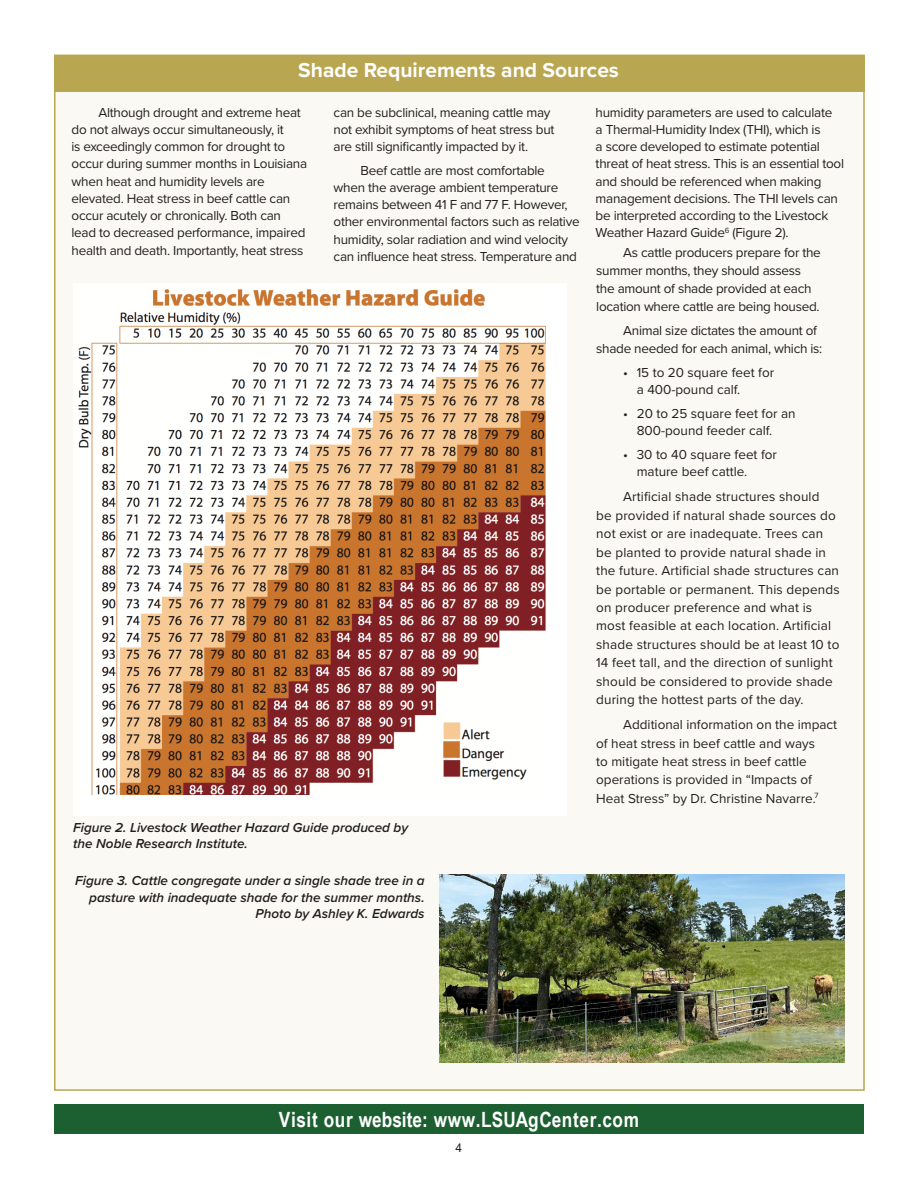
<style>
.page{position:relative;width:918px;height:1188px;background:#fff}
.page>*{position:absolute;margin:0;border:0;box-sizing:border-box;transform-origin:0 0}
.t1{font:700 21px "Arial Narrow";letter-spacing:.03em;color:#fff}
.H3{font:700 21px "Proxima Nova";color:#fff}
.t2{font:13.5px/17.2px "Proxima Nova";letter-spacing:-.02em;color:#231f20}
.t3{font:13.5px/18.5px "Proxima Nova";letter-spacing:.01em;color:#231f20}
.t4{font:13.5px/18.5px "Proxima Nova";color:#231f20}
.t5{font:italic 600 13.5px/16.5px "Proxima Nova";color:#231f20}
.t6{font:12px "Arial";color:#231f20}
</style>
<div class="page">
<div style="left:54px;top:1104px;width:810px;height:30px;background:#1c5f30"></div>
<div style="left:54px;top:55px;width:811px;height:1036px;background:#faf9f4;border:2px solid #b9a650"></div>
<div style="left:54px;top:55px;width:810px;height:37px;background:#b9a650"></div>
<img style="left:78px;top:289px;width:468px;height:506px">
<img style="left:440px;top:875px;width:404px;height:188px">
<div style="left:546px;top:283px;width:21px;height:518px;background:#fff"></div>
<div style="left:73px;top:795px;width:494px;height:21px;background:#fff"></div>
<h2 class="H3" style="left:298px;top:55px;width:322px">Shade Requirements and Sources</h2>
<p class="t2" style="left:72px;top:103px;width:237px;text-indent:27px">Although drought and extreme heat do not always occur simultaneously, it<br>is exceedingly common for drought to occur during summer months in Louisiana when heat and humidity levels are elevated. Heat stress in beef cattle can occur acutely or chronically. Both can lead to decreased performance, impaired health and death. Importantly, heat stress</p>
<p class="t2" style="left:334px;top:103px;width:222px">can be subclinical, meaning cattle may not exhibit symptoms of heat stress but are still significantly impacted by it.</p>
<p class="t2" style="left:596px;top:103px;width:250px">humidity parameters are used to calculate<br>a Thermal-Humidity Index (THI), which is<br>a score developed to estimate potential threat of heat stress. This is an essential tool and should be referenced when making management decisions. The THI levels can be interpreted according to the Livestock Weather Hazard Guide<sup>6</sup> (Figure 2).</p>
<p class="t2" style="left:334px;top:161px;width:248px;text-indent:27px">Beef cattle are most comfortable when the average ambient temperature remains between 41 F and 77 F. However, other environmental factors such as relative humidity, solar radiation and wind velocity can influence heat stress. Temperature and</p>
<p class="t2" style="left:596px;top:243px;width:226px;line-height:18px;text-indent:27px">As cattle producers prepare for the summer months, they should assess the amount of shade provided at each location where cattle are being housed.</p>
<p class="t2" style="left:596px;top:321px;width:228px;line-height:18px;text-indent:27px">Animal size dictates the amount of shade needed for each animal, which is:</p>
<p class="t4" style="left:637px;top:363px;width:139px;line-height:17.2px;text-indent:-14px">• 15 to 20 square feet for a 400-pound calf.</p>
<p class="t4" style="left:637px;top:404px;width:160px;line-height:17.2px;text-indent:-14px">• 20 to 25 square feet for an<br>800-pound feeder calf.</p>
<p class="t4" style="left:637px;top:445px;width:142px;line-height:17.2px;text-indent:-14px">• 30 to 40 square feet for mature beef cattle.</p>
<p class="t3" style="left:596px;top:487px;width:245px;text-indent:27px">Artificial shade structures should<br>be provided if natural shade sources do not exist or are inadequate. Trees can be planted to provide natural shade in the future. Artificial shade structures can be portable or permanent. This depends on producer preference and what is most feasible at each location. Artificial shade structures should be at least 10 to 14 feet tall, and the direction of sunlight should be considered to provide shade during the hottest parts of the day.</p>
<p class="t4" style="left:596px;top:715px;width:243px;text-indent:27px">Additional information on the impact of heat stress in beef cattle and ways<br>to mitigate heat stress in beef cattle operations is provided in “Impacts of Heat Stress” by Dr. Christine Navarre.<sup>7</sup></p>
<p class="t5" style="left:73px;top:819px;width:336px">Figure 2. Livestock Weather Hazard Guide produced by the Noble Research Institute.</p>
<p class="t5" style="left:75px;top:872px;width:351px;text-align:right">Figure 3. Cattle congregate under a single shade tree in a pasture with inadequate shade for the summer months.</p>
<p class="t5" style="left:256px;top:905px;width:171px">Photo by Ashley K. Edwards</p>
<h1 class="t1" style="left:279px;top:1103px;width:362px">Visit our website: www.LSUAgCenter.com</h1>
<p class="t6" style="left:456px;top:1139px;width:8px">4</p>
</div>
